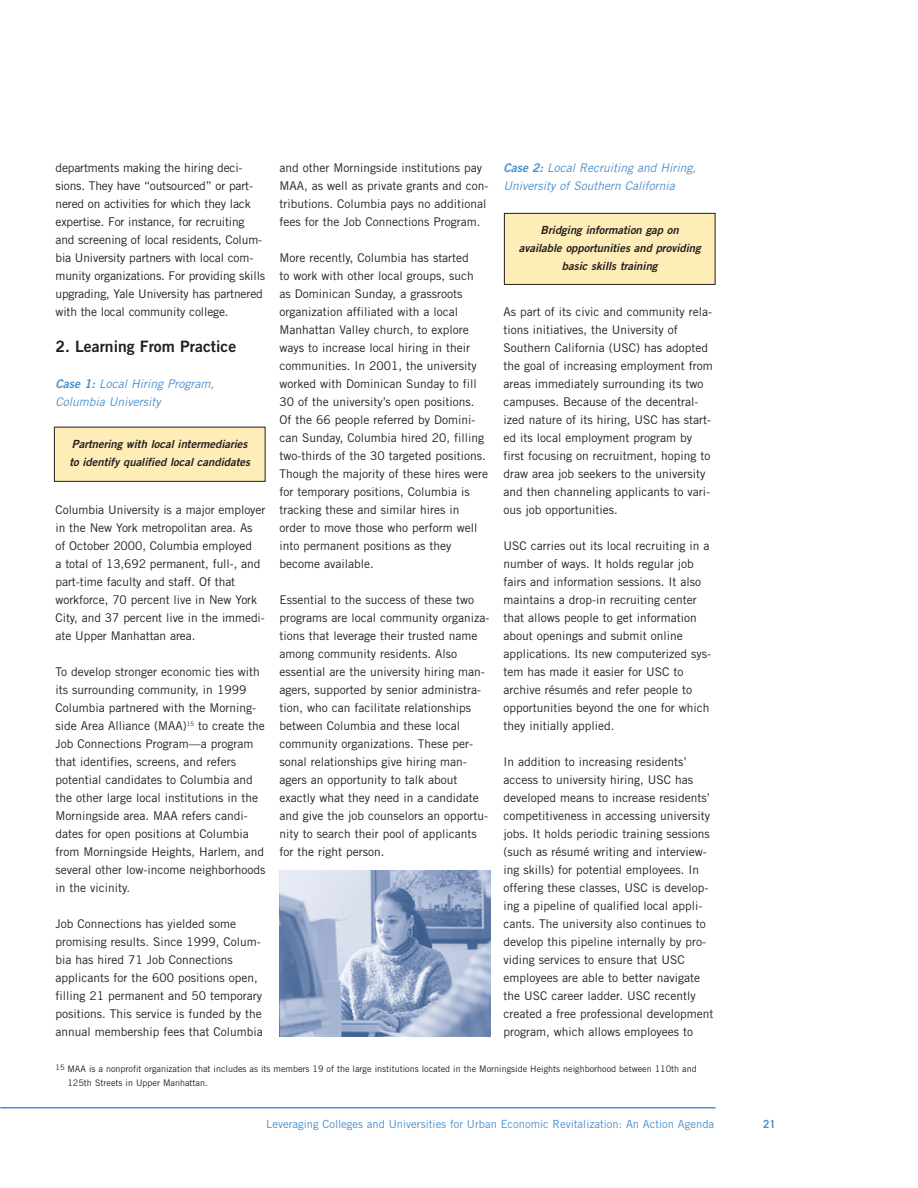
<style>
.page{position:relative;width:918px;height:1188px;background:#fff}
.page>*{position:absolute;margin:0;border:0;box-sizing:border-box;transform-origin:0 0}
.t1{font:15.75px "Trade Gothic Bold Two";color:#231f20}
.t2{font:12px/18px "Trade Gothic";color:#231f20}
.t3{font:italic 12px/18px "Trade Gothic";color:#4c90cd}
.t4{font:italic 11.25px/18px "Trade Gothic Bold Two";color:#231f20}
.t5{font:11.25px "Trade Gothic";color:#4c90cd}
.t6{font:700 11.25px "Trade Gothic";color:#4c90cd}
.t7{font:9px/13.5px "Trade Gothic";color:#231f20}
.s1{font-family:"Trade Gothic Bold Two"}
</style>
<div class="page">
<hr style="left:0;top:1107px;width:716px;height:1px;background:#4c90cd">
<div style="left:54px;top:427px;width:211px;height:54px;background:#ffedb7"></div>
<div style="left:54px;top:427px;width:212px;height:55px;border:1px solid #231f20"></div>
<div style="left:504px;top:213px;width:211px;height:71px;background:#ffedb7"></div>
<div style="left:504px;top:213px;width:212px;height:72px;border:1px solid #231f20"></div>
<img style="left:279px;top:871px;width:211px;height:166px">
<p class="t2" style="left:56px;top:160px;width:211px">departments making the hiring deci&shy;sions. They have “outsourced” or part&shy;nered on activities for which they lack expertise. For instance, for recruiting and screening of local residents, Colum&shy;bia University partners with local com&shy;munity organizations. For providing skills upgrading, Yale University has partnered with the local community college.</p>
<h1 class="t1" style="left:56px;top:341px;width:182px">2. Learning From Practice</h1>
<p class="t3" style="left:56px;top:376px;width:160px"><span class="s1">Case 1:</span> Local Hiring Program,<br>Columbia University</p>
<p class="t2" style="left:279px;top:160px;width:211px">and other Morningside institutions pay MAA, as well as private grants and con&shy;tributions. Columbia pays no additional fees for the Job Connections Program.</p>
<p class="t2" style="left:279px;top:250px;width:210px">More recently, Columbia has started<br>to work with other local groups, such as Dominican Sunday, a grassroots organization affiliated with a local Manhattan Valley church, to explore ways to increase local hiring in their communities. In 2001, the university worked with Dominican Sunday to fill 30 of the university’s open positions.<br>Of the 66 people referred by Domini&shy;can Sunday, Columbia hired 20, filling two-thirds of the 30 targeted positions.<br>Though the majority of these hires were for temporary positions, Columbia is tracking these and similar hires in order to move those who perform well into permanent positions as they become available.</p>
<p class="t2" style="left:279px;top:592px;width:212px">Essential to the success of these two programs are local community organiza&shy;tions that leverage their trusted name among community residents. Also essential are the university hiring man&shy;agers, supported by senior administra&shy;tion, who can facilitate relationships between Columbia and these local community organizations. These per&shy;sonal relationships give hiring man&shy;agers an opportunity to talk about exactly what they need in a candidate and give the job counselors an opportu&shy;nity to search their pool of applicants for the right person.</p>
<p class="t3" style="left:504px;top:160px;width:194px"><span class="s1">Case 2:</span> Local Recruiting and Hiring,<br>University of Southern California</p>
<p class="t4" style="left:519px;top:222px;width:183px;text-align:center">Bridging information gap on available opportunities and providing basic skills training</p>
<p class="t2" style="left:504px;top:304px;width:211px">As part of its civic and community rela&shy;tions initiatives, the University of Southern California (USC) has adopted the goal of increasing employment from areas immediately surrounding its two campuses. Because of the decentral&shy;ized nature of its hiring, USC has start&shy;ed its local employment program by first focusing on recruitment, hoping to draw area job seekers to the university and then channeling applicants to vari&shy;ous job opportunities.</p>
<p class="t2" style="left:504px;top:538px;width:209px">USC carries out its local recruiting in a number of ways. It holds regular job fairs and information sessions. It also maintains a drop-in recruiting center that allows people to get information about openings and submit online applications. Its new computerized sys&shy;tem has made it easier for USC to archive résumés and refer people to opportunities beyond the one for which they initially applied.</p>
<p class="t2" style="left:504px;top:754px;width:212px">In addition to increasing residents’ access to university hiring, USC has developed means to increase residents’ competitiveness in accessing university jobs. It holds periodic training sessions (such as résumé writing and interview&shy;ing skills) for potential employees. In offering these classes, USC is develop&shy;ing a pipeline of qualified local appli&shy;cants. The university also continues to develop this pipeline internally by pro&shy;viding services to ensure that USC employees are able to better navigate the USC career ladder. USC recently created a free professional development program, which allows employees to</p>
<p class="t7" style="left:68px;top:1063px;width:631px;text-indent:-12px"><sup>15</sup> MAA is a nonprofit organization that includes as its members 19 of the large institutions located in the Morningside Heights neighborhood between 110th and<br>125th Streets in Upper Manhattan.</p>
<p class="t4" style="left:69px;top:436px;width:182px">Partnering with local intermediaries to identify qualified local candidates</p>
<p class="t2" style="left:56px;top:502px;width:211px">Columbia University is a major employer in the New York metropolitan area. As of October 2000, Columbia employed<br>a total of 13,692 permanent, full-, and part-time faculty and staff. Of that workforce, 70 percent live in New York City, and 37 percent live in the immedi&shy;ate Upper Manhattan area.</p>
<p class="t2" style="left:55px;top:664px;width:212px">To develop stronger economic ties with its surrounding community, in 1999<br>Columbia partnered with the Morning&shy;side Area Alliance (MAA)<sup>15</sup> to create the Job Connections Program—a program that identifies, screens, and refers potential candidates to Columbia and the other large local institutions in the Morningside area. MAA refers candi&shy;dates for open positions at Columbia from Morningside Heights, Harlem, and several other low-income neighborhoods in the vicinity.</p>
<p class="t2" style="left:55px;top:916px;width:209px">Job Connections has yielded some promising results. Since 1999, Colum&shy;bia has hired 71 Job Connections applicants for the 600 positions open, filling 21 permanent and 50 temporary positions. This service is funded by the annual membership fees that Columbia</p>
<p class="t5" style="left:266px;top:1120px;width:449px">Leveraging Colleges and Universities for Urban Economic Revitalization: An Action Agenda</p>
<p class="t6" style="left:763px;top:1120px;width:14px">21</p>
</div>
